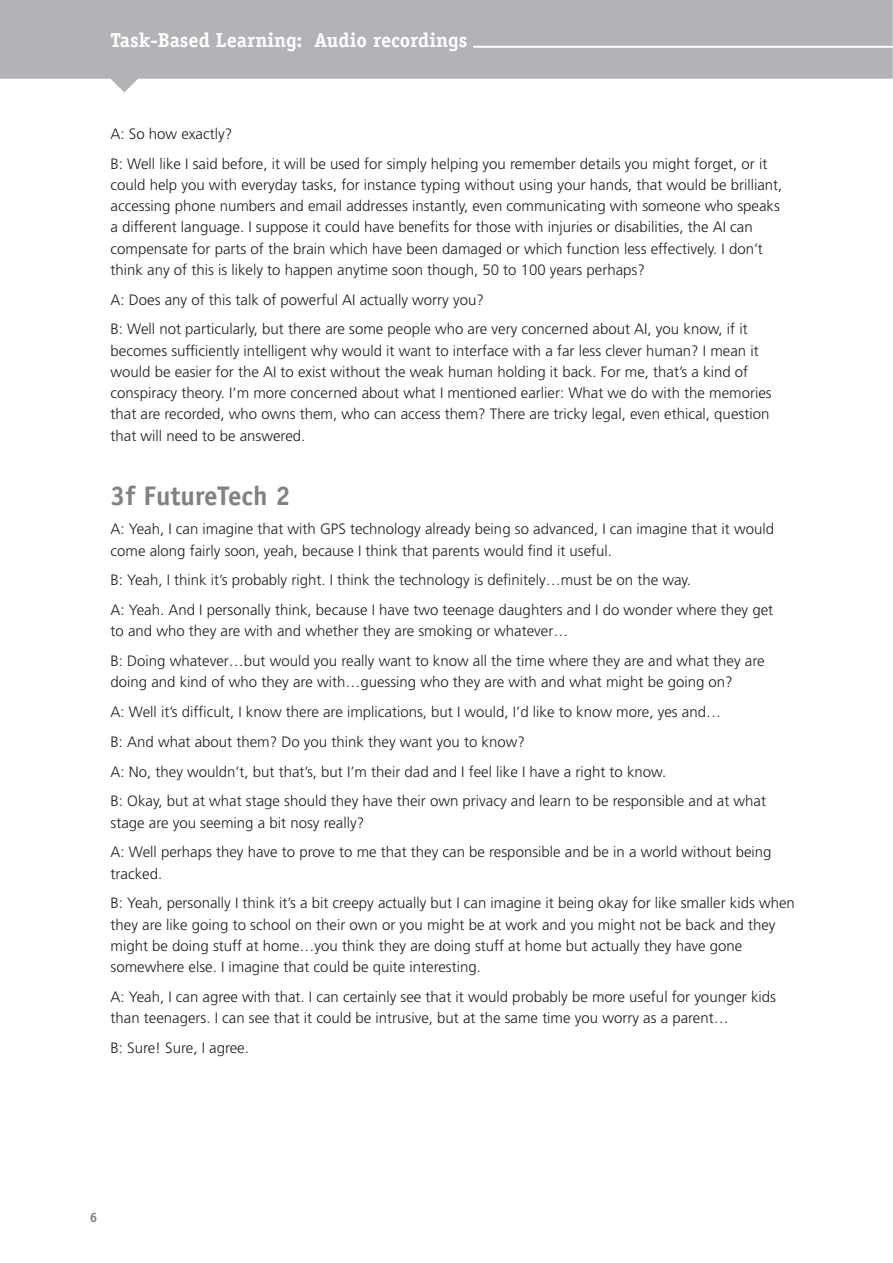
<style>
.page{position:relative;width:893px;height:1263px;background:#fff}
.page>*{position:absolute;margin:0;border:0;box-sizing:border-box;transform-origin:0 0}
.t1{font:700 27px "Officina Sans Std";color:#808285}
.t2{font:700 20.25px "Officina Serif Std";color:#fff}
.t3{font:300 15px/21.3px "Frutiger LT Std";color:#231f20}
.t4{font:700 13.5px "Officina Sans Std";color:#808285}
</style>
<div class="page">
<div style="left:0;top:0;width:893px;height:79px;background:#b2b3b7"></div>
<hr style="left:473px;top:46px;width:420px;height:2px;background:#fff">
<svg style="left:111px;top:65px;width:27px;height:27px"></svg>
<h2 class="t2" style="left:111px;top:27px;width:358px">Task-Based Learning: Audio recordings</h2>
<p class="t3" style="left:111px;top:119px;width:658px;line-height:29.7px">A: So how exactly?<br>B: Well like I said before, it will be used for simply helping you remember details you might forget, or it</p>
<p class="t3" style="left:111px;top:174px;width:673px">could help you with everyday tasks, for instance typing without using your hands, that would be brilliant, accessing phone numbers and email addresses instantly, even communicating with someone who speaks a different language. I suppose it could have benefits for those with injuries or disabilities, the AI can compensate for parts of the brain which have been damaged or which function less effectively. I don’t think any of this is likely to happen anytime soon though, 50 to 100 years perhaps?</p>
<p class="t3" style="left:111px;top:285px;width:639px;line-height:29.7px">A: Does any of this talk of powerful AI actually worry you?<br>B: Well not particularly, but there are some people who are very concerned about AI, you know, if it</p>
<p class="t3" style="left:111px;top:340px;width:663px">becomes sufficiently intelligent why would it want to interface with a far less clever human? I mean it would be easier for the AI to exist without the weak human holding it back. For me, that’s a kind of conspiracy theory. I’m more concerned about what I mentioned earlier: What we do with the memories that are recorded, who owns them, who can access them? There are tricky legal, even ethical, question that will need to be answered.</p>
<h1 class="t1" style="left:111px;top:478px;width:182px">3f FutureTech 2</h1>
<p class="t3" style="left:111px;top:519px;width:665px">A: Yeah, I can imagine that with GPS technology already being so advanced, I can imagine that it would come along fairly soon, yeah, because I think that parents would find it useful.</p>
<p class="t3" style="left:111px;top:565px;width:664px;line-height:29.7px">B: Yeah, I think it’s probably right. I think the technology is definitely…must be on the way.<br>A: Yeah. And I personally think, because I have two teenage daughters and I do wonder where they get</p>
<p class="t3" style="left:111px;top:616px;width:656px;line-height:29.7px">to and who they are with and whether they are smoking or whatever…<br>B: Doing whatever…but would you really want to know all the time where they are and what they are</p>
<p class="t3" style="left:111px;top:667px;width:657px;line-height:29.7px">doing and kind of who they are with…guessing who they are with and what might be going on?<br>A: Well it’s difficult, I know there are implications, but I would, I’d like to know more, yes and…<br>B: And what about them? Do you think they want you to know?<br>A: No, they wouldn’t, but that’s, but I’m their dad and I feel like I have a right to know.<br>B: Okay, but at what stage should they have their own privacy and learn to be responsible and at what</p>
<p class="t3" style="left:111px;top:808px;width:663px;line-height:29.7px">stage are you seeming a bit nosy really?<br>A: Well perhaps they have to prove to me that they can be responsible and be in a world without being</p>
<p class="t3" style="left:111px;top:859px;width:686px;line-height:29.7px">tracked.<br>B: Yeah, personally I think it’s a bit creepy actually but I can imagine it being okay for like smaller kids when</p>
<p class="t3" style="left:111px;top:914px;width:666px">they are like going to school on their own or you might be at work and you might not be back and they might be doing stuff at home…you think they are doing stuff at home but actually they have gone somewhere else. I imagine that could be quite interesting.</p>
<p class="t3" style="left:111px;top:986px;width:667px">A: Yeah, I can agree with that. I can certainly see that it would probably be more useful for younger kids than teenagers. I can see that it could be intrusive, but at the same time you worry as a parent…</p>
<p class="t3" style="left:111px;top:1037px;width:140px">B: Sure! Sure, I agree.</p>
<p class="t4" style="left:90px;top:1209px;width:9px">6</p>
</div>
